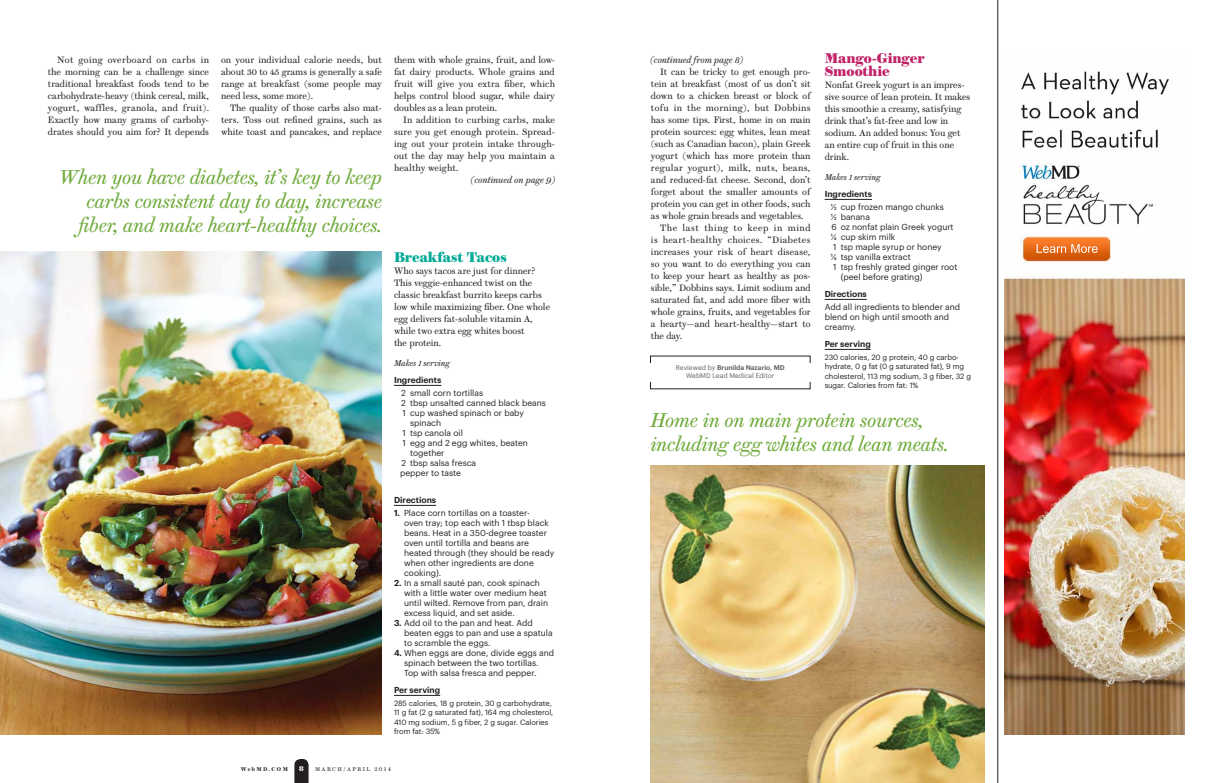
<style>
.page{position:relative;width:1206px;height:783px;background:#fff}
.page>*{position:absolute;margin:0;border:0;box-sizing:border-box;transform-origin:0 0}
.t1{font:italic 20px/24px "Brunel Text";letter-spacing:-.005em;color:#6eaa39;text-align:right}
.t2{font:700 14px/13px "Brunel Text";letter-spacing:-.005em;color:#c12168}
.t3{font:700 14px "Brunel Text";letter-spacing:-.005em;color:#00a995}
.t4{font:9.2px/12px "Brunel Text";color:#231f20;text-align:justify}
.t5{font:9.2px "Brunel Text";letter-spacing:.04em;color:#231f20}
.t6{font:italic 9.2px "Brunel Text";color:#231f20}
.t7{font:9.2px "Brunel Text";letter-spacing:.065em;color:#231f20}
.t8{font:8.5px/10px "Graphik";color:#231f20}
.t9{font:600 8.5px "Graphik";color:#231f20}
.t10{font:italic 8.5px "Brunel Text";color:#231f20}
.t11{font:700 8px "Brunel Text";color:#fff}
.t12{font:7.5px/9.5px "Graphik";letter-spacing:-.005em;color:#231f20}
.t13{font:6.8px/8px "Graphik";letter-spacing:-.005em;color:#636466;text-align:center}
.t14{font:5.5px "Brunel Text";letter-spacing:.265em;color:#231f20}
.t15{font:600 5.5px "Brunel Text";letter-spacing:.26em;color:#231f20}
.s1{font-weight:600}
</style>
<div class="page">
<svg style="left:294px;top:759px;width:15px;height:24px"></svg>
<img style="left:0;top:251px;width:382px;height:484px">
<hr style="left:394px;top:385px;width:47px;height:1px;background:#231f20">
<hr style="left:394px;top:505px;width:42px;height:1px;background:#231f20">
<hr style="left:394px;top:695px;width:46px;height:1px;background:#231f20">
<hr style="left:998px;top:0;width:1px;height:783px;background:#231f20">
<hr style="left:825px;top:199px;width:47px;height:1px;background:#231f20">
<hr style="left:825px;top:299px;width:42px;height:1px;background:#231f20">
<hr style="left:825px;top:349px;width:46px;height:1px;background:#231f20">
<svg style="left:650px;top:356px;width:160px;height:33px"></svg>
<img style="left:651px;top:466px;width:333px;height:317px">
<img style="left:1004px;top:284px;width:181px;height:451px">
<img style="left:1004px;top:71px;width:181px;height:213px">
<img style="left:1037px;top:244px;width:61px;height:9px">
<p class="t4" style="left:48px;top:54px;width:163px;text-indent:9px">Not going overboard on carbs in the morning can be a challenge since traditional breakfast foods tend to be carbohydrate-heavy (think cereal, milk, yogurt, waffles, granola, and fruit).<br>Exactly how many grams of carbohy&shy;drates should you aim for? It depends</p>
<h1 class="t1" style="left:59px;top:165px;width:325px">When you have diabetes, it’s key to keep carbs consistent day to day, increase fiber, and make heart-healthy choices.</h1>
<p class="t4" style="left:221px;top:54px;width:163px">on your individual calorie needs, but about 30 to 45 grams is generally a safe range at breakfast (some people may need less, some more).</p>
<p class="t4" style="left:221px;top:102px;width:163px;text-indent:9px">The quality of those carbs also mat&shy;ters. Toss out refined grains, such as white toast and pancakes, and replace</p>
<p class="t4" style="left:394px;top:54px;width:163px">them with whole grains, fruit, and low&shy;fat dairy products. Whole grains and fruit will give you extra fiber, which helps control blood sugar, while dairy doubles as a lean protein.</p>
<p class="t4" style="left:394px;top:114px;width:163px;text-indent:9px">In addition to curbing carbs, make sure you get enough protein. Spread&shy;ing out your protein intake through&shy;out the day may help you maintain a healthy weight.</p>
<p class="t6" style="left:471px;top:174px;width:86px">(continued on page 9)</p>
<h2 class="t3" style="left:394px;top:249px;width:114px">Breakfast Tacos</h2>
<p class="t4" style="left:394px;top:265px;width:158px;text-align:left">Who says tacos are just for dinner?<br>This veggie-enhanced twist on the classic breakfast burrito keeps carbs low while maximizing fiber. One whole egg delivers fat-soluble vitamin A, while two extra egg whites boost<br>the protein.</p>
<p class="t10" style="left:394px;top:358px;width:57px">Makes 1 serving</p>
<p class="t9" style="left:394px;top:374px;width:49px">Ingredients</p>
<p class="t8" style="left:401px;top:388px;width:83px">2 small corn tortillas</p>
<p class="t8" style="left:401px;top:398px;width:146px">2 tbsp unsalted canned black beans</p>
<p class="t8" style="left:403px;top:408px;width:123px">1 cup washed spinach or baby</p>
<p class="t8" style="left:410px;top:418px;width:33px">spinach</p>
<p class="t8" style="left:403px;top:428px;width:62px">1 tsp canola oil</p>
<p class="t8" style="left:403px;top:438px;width:127px">1 egg and 2 egg whites, beaten</p>
<p class="t8" style="left:410px;top:448px;width:36px">together</p>
<p class="t8" style="left:401px;top:458px;width:76px">2 tbsp salsa fresca</p>
<p class="t8" style="left:400px;top:468px;width:63px">pepper to taste</p>
<p class="t9" style="left:394px;top:494px;width:44px">Directions</p>
<p class="t8" style="left:404px;top:508px;width:152px;text-indent:-10px"><span class="s1">1.</span> Place corn tortillas on a toaster-<br>oven tray; top each with 1 tbsp black beans. Heat in a 350-degree toaster oven until tortilla and beans are heated through (they should be ready when other ingredients are done cooking).</p>
<p class="t8" style="left:404px;top:578px;width:146px;text-indent:-10px"><span class="s1">2.</span> In a small sauté pan, cook spinach with a little water over medium heat until wilted. Remove from pan, drain excess liquid, and set aside.</p>
<p class="t8" style="left:404px;top:618px;width:150px;text-indent:-10px"><span class="s1">3.</span> Add oil to the pan and heat. Add beaten eggs to pan and use a spatula to scramble the eggs.</p>
<p class="t8" style="left:404px;top:647px;width:152px;text-indent:-10px"><span class="s1">4.</span> When eggs are done, divide eggs and spinach between the two tortillas.<br>Top with salsa fresca and pepper.</p>
<p class="t9" style="left:394px;top:684px;width:48px">Per serving</p>
<p class="t12" style="left:394px;top:698px;width:161px">285 calories, 18 g protein, 30 g carbohydrate, 11 g fat (2 g saturated fat), 164 mg cholesterol, 410 mg sodium, 5 g fiber, 2 g sugar. Calories from fat: 35%</p>
<p class="t15" style="left:241px;top:766px;width:49px">WebMD.COM</p>
<p class="t11" style="left:299px;top:764px;width:6px">8</p>
<p class="t14" style="left:315px;top:766px;width:77px">MARCH/APRIL 2014</p>
<p class="t6" style="left:650px;top:54px;width:94px">(continued from page 8)</p>
<p class="t4" style="left:660px;top:66px;width:152px">It can be tricky to get enough pro-</p>
<p class="t4" style="left:651px;top:78px;width:161px">tein at breakfast (most of us don’t sit</p>
<p class="t4" style="left:651px;top:90px;width:161px">down to a chicken breast or block of</p>
<p class="t5" style="left:651px;top:102px;width:161px">tofu in the morning), but Dobbins</p>
<p class="t4" style="left:651px;top:114px;width:161px">has some tips. First, home in on main</p>
<p class="t4" style="left:651px;top:126px;width:161px">protein sources: egg whites, lean meat</p>
<p class="t4" style="left:651px;top:138px;width:161px">(such as Canadian bacon), plain Greek</p>
<p class="t4" style="left:651px;top:150px;width:161px">yogurt (which has more protein than</p>
<p class="t5" style="left:651px;top:162px;width:161px">regular yogurt), milk, nuts, beans,</p>
<p class="t4" style="left:651px;top:174px;width:161px">and reduced-fat cheese. Second, don’t</p>
<p class="t4" style="left:651px;top:186px;width:161px">forget about the smaller amounts of</p>
<p class="t4" style="left:651px;top:198px;width:161px">protein you can get in other foods, such</p>
<p class="t4" style="left:651px;top:210px;width:154px">as whole grain breads and vegetables.</p>
<p class="t7" style="left:660px;top:222px;width:152px">The last thing to keep in mind</p>
<p class="t5" style="left:651px;top:234px;width:161px">is heart-healthy choices. “Diabetes</p>
<p class="t4" style="left:651px;top:246px;width:161px">increases your risk of heart disease,</p>
<p class="t4" style="left:651px;top:258px;width:161px">so you want to do everything you can</p>
<p class="t4" style="left:651px;top:270px;width:161px">to keep your heart as healthy as pos-</p>
<p class="t4" style="left:651px;top:282px;width:161px">sible,” Dobbins says. Limit sodium and</p>
<p class="t4" style="left:651px;top:294px;width:161px">saturated fat, and add more fiber with</p>
<p class="t4" style="left:651px;top:306px;width:161px">whole grains, fruits, and vegetables for</p>
<p class="t4" style="left:651px;top:318px;width:161px">a hearty—and heart-healthy—start to</p>
<p class="t4" style="left:651px;top:330px;width:33px">the day.</p>
<p class="t13" style="left:676px;top:363px;width:110px">Reviewed by <span class="s1">Brunilda Nazario, MD<br></span>WebMD Lead Medical Editor</p>
<h2 class="t2" style="left:825px;top:52px;width:102px">Mango-Ginger<br>Smoothie</h2>
<p class="t4" style="left:825px;top:79px;width:147px;text-align:left">Nonfat Greek yogurt is an impres&shy;sive source of lean protein. It makes this smoothie a creamy, satisfying drink that’s fat-free and low in sodium. An added bonus: You get an entire cup of fruit in this one drink.</p>
<p class="t10" style="left:825px;top:172px;width:57px">Makes 1 serving</p>
<p class="t9" style="left:825px;top:188px;width:49px">Ingredients</p>
<p class="t8" style="left:831px;top:202px;width:115px">½ cup frozen mango chunks</p>
<p class="t8" style="left:831px;top:212px;width:41px">½ banana</p>
<p class="t8" style="left:831px;top:222px;width:124px">6 oz nonfat plain Greek yogurt</p>
<p class="t8" style="left:831px;top:232px;width:66px">¼ cup skim milk</p>
<p class="t8" style="left:833px;top:242px;width:110px">1 tsp maple syrup or honey</p>
<p class="t8" style="left:831px;top:252px;width:81px">¼ tsp vanilla extract</p>
<p class="t8" style="left:833px;top:262px;width:126px">1 tsp freshly grated ginger root</p>
<p class="t8" style="left:841px;top:272px;width:83px">(peel before grating)</p>
<p class="t9" style="left:825px;top:288px;width:44px">Directions</p>
<p class="t8" style="left:825px;top:302px;width:137px">Add all ingredients to blender and blend on high until smooth and creamy.</p>
<p class="t9" style="left:825px;top:338px;width:48px">Per serving</p>
<p class="t12" style="left:825px;top:352px;width:148px">230 calories, 20 g protein, 40 g carbo&shy;hydrate, 0 g fat (0 g saturated fat), 9 mg cholesterol, 113 mg sodium, 3 g fiber, 32 g sugar. Calories from fat: 1%</p>
<h1 class="t1" style="left:650px;top:408px;width:300px;text-align:left">Home in on main protein sources, including egg whites and lean meats.</h1>
</div>
